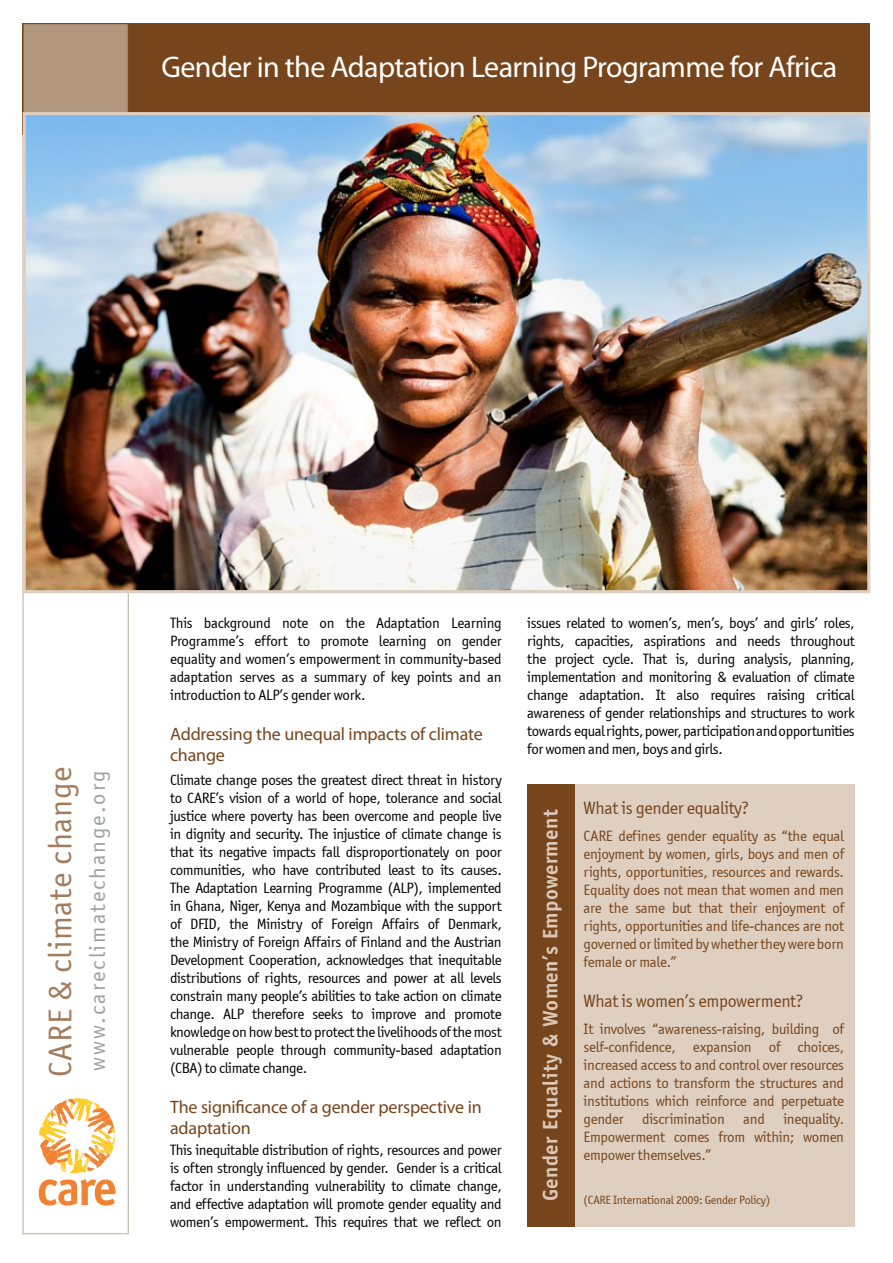
<style>
.page{position:relative;width:893px;height:1263px;background:#fff}
.page>*{position:absolute;margin:0;border:0;box-sizing:border-box;transform-origin:0 0}
.t1{font:33px "Officina Sans ITCTT Book";letter-spacing:.02em;color:#a47c5c}
.t2{font:30px "Myriad Pro";letter-spacing:-.02em;color:#fff}
.t3{font:22.5px "Officina Sans ITCTT Book";letter-spacing:.09em;color:#9d9fa2}
.t4{font:700 21px "Officina Sans";letter-spacing:.02em;color:#dac8b9}
.t5{font:18px/21.6px "Myriad Pro";letter-spacing:-.01em;color:#77451b}
.t6{font:18px "Officina Sans ITCTT Book";letter-spacing:-.02em;color:#77451b}
.t7{font:15px/18px "Officina Sans ITCTT Book";letter-spacing:-.03em;color:#000;text-align:justify}
.t8{font:15px/18px "Officina Sans ITCTT Book";letter-spacing:-.02em;color:#77451b;text-align:justify}
.t9{font:12px "Officina Sans ITCTT Book";letter-spacing:-.02em;color:#77451b}
</style>
<div class="page">
<div style="left:23px;top:23px;width:847px;height:112px;background:#77451b"></div>
<div style="left:23px;top:23px;width:106px;height:1211px;background:#fff"></div>
<svg style="left:39px;top:1098px;width:76px;height:75px"></svg>
<svg style="left:39px;top:1179px;width:76px;height:26px"></svg>
<img style="left:27px;top:116px;width:839px;height:473px">
<div style="left:23px;top:112px;width:847px;height:481px;border:3px solid #decfc1"></div>
<div style="left:567px;top:784px;width:288px;height:443px;background:#decfc1"></div>
<div style="left:527px;top:784px;width:48px;height:443px;background:#77451b"></div>
<h2 class="t2" style="left:162px;top:48px;width:677px">Gender in the Adaptation Learning Programme for Africa</h2>
<h1 class="t1" style="left:41px;top:1077px;width:312px;rotate:-90deg">CARE &amp; climate change</h1>
<h3 class="t3" style="left:85px;top:1070px;width:301px;rotate:-90deg">www.careclimatechange.org</h3>
<p class="t7" style="left:170px;top:614px;width:333px">This background note on the Adaptation Learning Programme’s effort to promote learning on gender equality and women’s empowerment in community-based adaptation serves as a summary of key points and an introduction to ALP’s gender work.</p>
<p class="t5" style="left:170px;top:723px;width:314px">Addressing the unequal impacts of climate change</p>
<p class="t7" style="left:170px;top:771px;width:333px">Climate change poses the greatest direct threat in history to CARE’s vision of a world of hope, tolerance and social justice where poverty has been overcome and people live in dignity and security. The injustice of climate change is that its negative impacts fall disproportionately on poor communities, who have contributed least to its causes.<br>The Adaptation Learning Programme (ALP), implemented in Ghana, Niger, Kenya and Mozambique with the support of DFID, the Ministry of Foreign Affairs of Denmark, the Ministry of Foreign Affairs of Finland and the Austrian Development Cooperation, acknowledges that inequitable distributions of rights, resources and power at all levels constrain many people’s abilities to take action on climate change. ALP therefore seeks to improve and promote knowledge on how best to protect the livelihoods of the most vulnerable people through community-based adaptation (CBA) to climate change.</p>
<p class="t5" style="left:170px;top:1095px;width:313px">The significance of a gender perspective in adaptation</p>
<p class="t7" style="left:170px;top:1141px;width:333px">This inequitable distribution of rights, resources and power is often strongly influenced by gender. Gender is a critical factor in understanding vulnerability to climate change, and effective adaptation will promote gender equality and women’s empowerment. This requires that we reflect on</p>
<p class="t7" style="left:527px;top:614px;width:329px">issues related to women’s, men’s, boys’ and girls’ roles, rights, capacities, aspirations and needs throughout the project cycle. That is, during analysis, planning, implementation and monitoring &amp; evaluation of climate change adaptation. It also requires raising critical awareness of gender relationships and structures to work towards equal rights, power, participation and opportunities for women and men, boys and girls.</p>
<h3 class="t4" style="left:537px;top:1201px;width:393px;rotate:-90deg">Gender Equality &amp; Women’s Empowerment</h3>
<p class="t6" style="left:584px;top:798px;width:167px">What is gender equality?</p>
<p class="t8" style="left:584px;top:827px;width:262px">CARE defines gender equality as “the equal enjoyment by women, girls, boys and men of rights, opportunities, resources and rewards.<br>Equality does not mean that women and men are the same but that their enjoyment of rights, opportunities and life-chances are not governed or limited by whether they were born female or male.”</p>
<p class="t6" style="left:584px;top:990px;width:221px">What is women’s empowerment?</p>
<p class="t8" style="left:584px;top:1020px;width:262px">It involves “awareness-raising, building of self-confidence, expansion of choices, increased access to and control over resources and actions to transform the structures and institutions which reinforce and perpetuate gender discrimination and inequality.<br>Empowerment comes from within; women empower themselves.”</p>
<p class="t9" style="left:584px;top:1193px;width:188px">(CARE International 2009: Gender Policy)</p>
</div>
